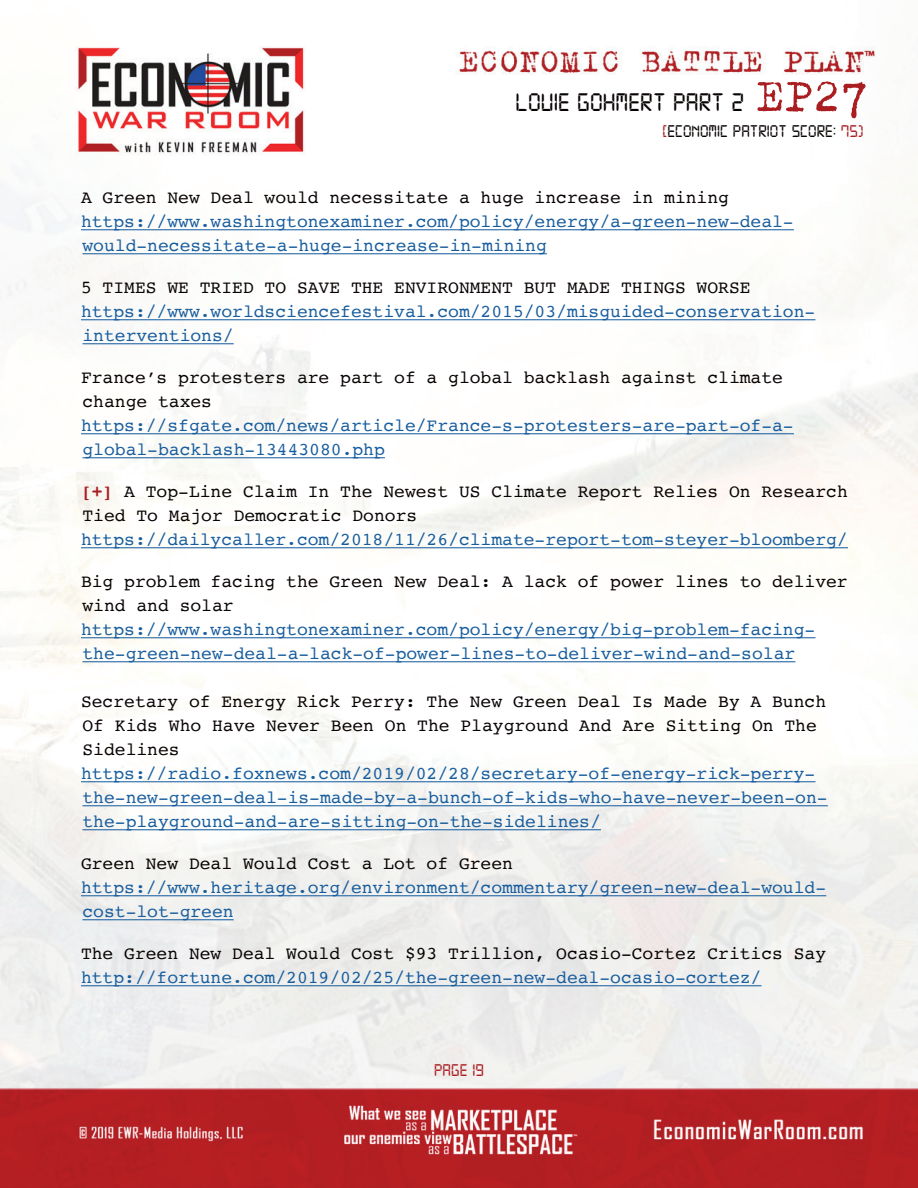
<style>
.page{position:relative;width:918px;height:1188px;background:#fff}
.page>*{position:absolute;margin:0;border:0;box-sizing:border-box;transform-origin:0 0}
.t1{font:51px "Trixie";color:#aa1e21}
.t2{font:27px "Digital 7";color:#080302}
.t3{font:18px/24px "Courier";color:#175d9e}
.t4{font:18px/24px "Courier";color:#080302}
.t5{font:18px "Digital 7";color:#080302}
.t6{font:18px "Digital 7";color:#aa1e21}
.s1{color:#aa1e21}
.s2{font-weight:700;color:#aa1e21}
</style>
<div class="page">
<img style="left:0;top:46px;width:918px;height:1142px">
<hr style="left:81px;top:229px;width:713px;height:1px;background:#175d9e">
<hr style="left:82px;top:253px;width:465px;height:1px;background:#175d9e">
<hr style="left:81px;top:319px;width:735px;height:1px;background:#175d9e">
<hr style="left:82px;top:343px;width:152px;height:1px;background:#175d9e">
<hr style="left:81px;top:433px;width:713px;height:1px;background:#175d9e">
<hr style="left:82px;top:457px;width:303px;height:1px;background:#175d9e">
<hr style="left:81px;top:547px;width:767px;height:1px;background:#175d9e">
<hr style="left:81px;top:637px;width:735px;height:1px;background:#175d9e">
<hr style="left:82px;top:661px;width:713px;height:1px;background:#175d9e">
<hr style="left:81px;top:781px;width:735px;height:1px;background:#175d9e">
<hr style="left:82px;top:805px;width:746px;height:1px;background:#175d9e">
<hr style="left:82px;top:829px;width:519px;height:1px;background:#175d9e">
<hr style="left:81px;top:895px;width:745px;height:1px;background:#175d9e">
<hr style="left:82px;top:919px;width:152px;height:1px;background:#175d9e">
<hr style="left:81px;top:985px;width:681px;height:1px;background:#175d9e">
<h2 class="t2" style="left:515px;top:90px;width:231px">LOUIE GOHMERT PART 2</h2>
<h1 class="t1" style="left:756px;top:62px;width:114px">EP27</h1>
<p class="t5" style="left:662px;top:123px;width:203px"><span class="s1">[</span>ECONOMIC PATRIOT SCORE: <span class="s1">75)</span></p>
<p class="t4" style="left:81px;top:184px;width:650px">A Green New Deal would necessitate a huge increase in mining</p>
<p class="t3" style="left:81px;top:208px;width:714px">https://www.washingtonexaminer.com/policy/energy/a-green-new-deal&shy;would-necessitate-a-huge-increase-in-mining</p>
<p class="t4" style="left:81px;top:274px;width:671px">5 TIMES WE TRIED TO SAVE THE ENVIRONMENT BUT MADE THINGS WORSE</p>
<p class="t3" style="left:81px;top:298px;width:736px">https://www.worldsciencefestival.com/2015/03/misguided-conservation&shy;interventions/</p>
<p class="t4" style="left:81px;top:364px;width:703px">France’s protesters are part of a global backlash against climate change taxes</p>
<p class="t3" style="left:81px;top:412px;width:714px">https://sfgate.com/news/article/France-s-protesters-are-part-of-a&shy;global-backlash-13443080.php</p>
<p class="t4" style="left:81px;top:478px;width:768px"><span class="s2">[+]</span> A Top-Line Claim In The Newest US Climate Report Relies On Research<br>Tied To Major Democratic Donors</p>
<p class="t3" style="left:81px;top:526px;width:768px">https://dailycaller.com/2018/11/26/climate-report-tom-steyer-bloomberg/</p>
<p class="t4" style="left:81px;top:568px;width:768px">Big problem facing the Green New Deal: A lack of power lines to deliver wind and solar</p>
<p class="t3" style="left:81px;top:616px;width:736px">https://www.washingtonexaminer.com/policy/energy/big-problem-facing&shy;the-green-new-deal-a-lack-of-power-lines-to-deliver-wind-and-solar</p>
<p class="t4" style="left:81px;top:688px;width:747px">Secretary of Energy Rick Perry: The New Green Deal Is Made By A Bunch<br>Of Kids Who Have Never Been On The Playground And Are Sitting On The<br>Sidelines</p>
<p class="t3" style="left:81px;top:760px;width:748px">https://radio.foxnews.com/2019/02/28/secretary-of-energy-rick-perry&shy;the-new-green-deal-is-made-by-a-bunch-of-kids-who-have-never-been-on&shy;the-playground-and-are-sitting-on-the-sidelines/</p>
<p class="t4" style="left:81px;top:850px;width:434px">Green New Deal Would Cost a Lot of Green</p>
<p class="t3" style="left:81px;top:874px;width:747px">https://www.heritage.org/environment/commentary/green-new-deal-would&shy;cost-lot-green</p>
<p class="t4" style="left:81px;top:940px;width:747px">The Green New Deal Would Cost $93 Trillion, Ocasio-Cortez Critics Say</p>
<p class="t3" style="left:81px;top:964px;width:682px">http://fortune.com/2019/02/25/the-green-new-deal-ocasio-cortez/</p>
<p class="t6" style="left:434px;top:1062px;width:51px">PAGE 19</p>
</div>
